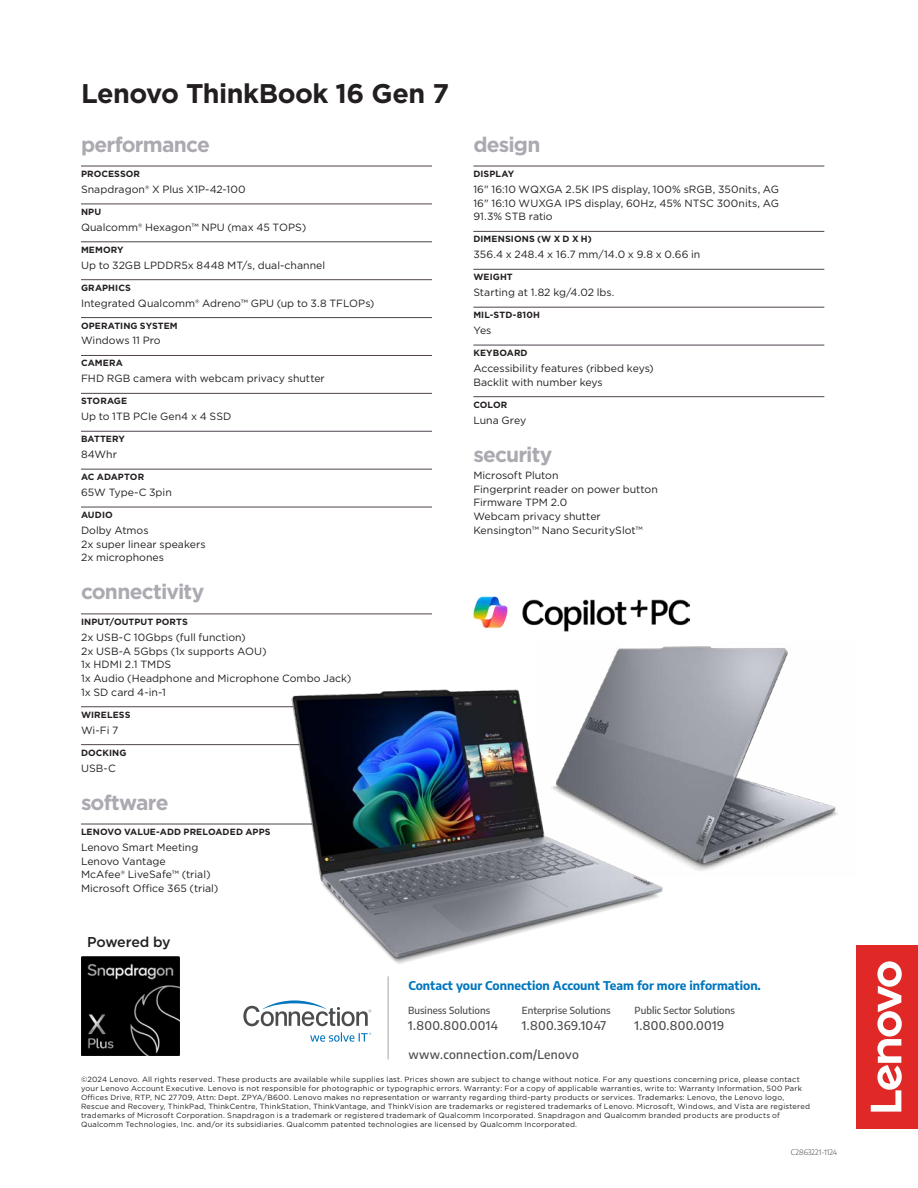
<style>
.page{position:relative;width:918px;height:1188px;background:#fff}
.page>*{position:absolute;margin:0;border:0;box-sizing:border-box;transform-origin:0 0}
.t1{font:700 27px "Gotham";letter-spacing:-.02em;color:#231f20}
.t2{font:700 21px "Gotham";letter-spacing:-.035em;color:#aca9b1}
.t3{font:500 14.25px "Gotham";letter-spacing:-.015em;color:#231f20}
.Cobrand_CTA{font:500 12px "Encode Sans";letter-spacing:.03em;color:#4b4c4d}
.Cobrand_CTA-2{font:700 12px "Encode Sans";color:#0076be}
.t4{font:10.5px/13.8px "Gotham";color:#231f20}
.t5{font:500 9.75px "Encode Sans";color:#4b4c4d}
.t6{font:700 9px "Gotham";letter-spacing:.01em;color:#231f20}
.t7{font:7.5px/9px "Gotham";letter-spacing:.025em;color:#231f20}
.Copyright{font:300 7.5px "Encode Sans";color:#4b4c4d}
</style>
<div class="page">
<hr style="left:473px;top:166px;width:351px;height:1px;background:#4f444f">
<hr style="left:473px;top:231px;width:351px;height:1px;background:#4f444f">
<hr style="left:473px;top:269px;width:351px;height:1px;background:#4f444f">
<hr style="left:473px;top:307px;width:351px;height:1px;background:#4f444f">
<hr style="left:473px;top:345px;width:351px;height:1px;background:#4f444f">
<hr style="left:473px;top:396px;width:351px;height:1px;background:#4f444f">
<hr style="left:81px;top:166px;width:351px;height:1px;background:#4f444f">
<hr style="left:81px;top:204px;width:351px;height:1px;background:#4f444f">
<hr style="left:81px;top:242px;width:351px;height:1px;background:#4f444f">
<hr style="left:81px;top:279px;width:351px;height:1px;background:#4f444f">
<hr style="left:81px;top:317px;width:351px;height:1px;background:#4f444f">
<hr style="left:81px;top:355px;width:351px;height:1px;background:#4f444f">
<hr style="left:81px;top:393px;width:351px;height:1px;background:#4f444f">
<hr style="left:81px;top:431px;width:351px;height:1px;background:#4f444f">
<hr style="left:81px;top:469px;width:351px;height:1px;background:#4f444f">
<hr style="left:81px;top:507px;width:351px;height:1px;background:#4f444f">
<hr style="left:81px;top:614px;width:351px;height:1px;background:#4f444f">
<hr style="left:81px;top:706px;width:351px;height:1px;background:#4f444f">
<hr style="left:81px;top:744px;width:351px;height:1px;background:#4f444f">
<hr style="left:81px;top:824px;width:351px;height:1px;background:#4f444f">
<img style="left:606px;top:646px;width:232px;height:225px">
<div style="left:857px;top:945px;width:61px;height:184px;background:#e02826"></div>
<svg style="left:871px;top:961px;width:31px;height:151px"></svg>
<img style="left:522px;top:599px;width:167px;height:33px">
<img style="left:473px;top:596px;width:35px;height:33px">
<img style="left:259px;top:675px;width:441px;height:371px">
<img style="left:81px;top:956px;width:99px;height:100px">
<svg style="left:243px;top:1000px;width:128px;height:26px"></svg>
<svg style="left:310px;top:1032px;width:61px;height:10px"></svg>
<hr style="left:388px;top:976px;width:1px;height:83px;background:#a3a4a8">
<p class="t1" style="left:81px;top:75px;width:370px">Lenovo ThinkBook 16 Gen 7</p>
<p class="t2" style="left:81px;top:130px;width:130px">performance</p>
<p class="t6" style="left:81px;top:168px;width:61px">PROCESSOR</p>
<p class="t4" style="left:81px;top:182px;width:166px">Snapdragon® X Plus X1P-42-100</p>
<p class="t6" style="left:81px;top:206px;width:22px">NPU</p>
<p class="t4" style="left:81px;top:220px;width:227px">Qualcomm® Hexagon™ NPU (max 45 TOPS)</p>
<p class="t6" style="left:81px;top:244px;width:44px">MEMORY</p>
<p class="t4" style="left:81px;top:258px;width:246px">Up to 32GB LPDDR5x 8448 MT/s, dual-channel</p>
<p class="t6" style="left:81px;top:282px;width:51px">GRAPHICS</p>
<p class="t4" style="left:81px;top:296px;width:295px">Integrated Qualcomm® Adreno™ GPU (up to 3.8 TFLOPs)</p>
<p class="t6" style="left:81px;top:319px;width:98px">OPERATING SYSTEM</p>
<p class="t4" style="left:81px;top:334px;width:81px">Windows 11 Pro</p>
<p class="t6" style="left:81px;top:357px;width:43px">CAMERA</p>
<p class="t4" style="left:81px;top:372px;width:245px">FHD RGB camera with webcam privacy shutter</p>
<p class="t6" style="left:81px;top:395px;width:48px">STORAGE</p>
<p class="t4" style="left:81px;top:409px;width:152px">Up to 1TB PCIe Gen4 x 4 SSD</p>
<p class="t6" style="left:81px;top:433px;width:45px">BATTERY</p>
<p class="t4" style="left:81px;top:447px;width:38px">84Whr</p>
<p class="t6" style="left:81px;top:471px;width:65px">AC ADAPTOR</p>
<p class="t4" style="left:81px;top:485px;width:92px">65W Type-C 3pin</p>
<p class="t6" style="left:81px;top:509px;width:33px">AUDIO</p>
<p class="t4" style="left:81px;top:523px;width:126px">Dolby Atmos<br>2x super linear speakers<br>2x microphones</p>
<p class="t2" style="left:81px;top:578px;width:125px">connectivity</p>
<p class="t6" style="left:81px;top:616px;width:108px">INPUT/OUTPUT PORTS</p>
<p class="t4" style="left:81px;top:630px;width:272px">2x USB-C 10Gbps (full function)<br>2x USB-A 5Gbps (1x supports AOU)<br>1x HDMI 2.1 TMDS<br>1x Audio (Headphone and Microphone Combo Jack)<br>1x SD card 4-in-1</p>
<p class="t6" style="left:81px;top:709px;width:51px">WIRELESS</p>
<p class="t4" style="left:81px;top:723px;width:39px">Wi-Fi 7</p>
<p class="t6" style="left:81px;top:746px;width:47px">DOCKING</p>
<p class="t4" style="left:81px;top:761px;width:36px">USB-C</p>
<p class="t2" style="left:81px;top:788px;width:89px">software</p>
<p class="t6" style="left:81px;top:826px;width:191px">LENOVO VALUE-ADD PRELOADED APPS</p>
<p class="t4" style="left:81px;top:840px;width:139px">Lenovo Smart Meeting<br>Lenovo Vantage<br>McAfee® LiveSafe™ (trial)<br>Microsoft Office 365 (trial)</p>
<p class="t3" style="left:87px;top:933px;width:85px">Powered by</p>
<p class="t2" style="left:473px;top:130px;width:69px">design</p>
<p class="t6" style="left:473px;top:168px;width:43px">DISPLAY</p>
<p class="t4" style="left:473px;top:182px;width:307px;text-align:justify">16" 16:10 WQXGA 2.5K IPS display, 100% sRGB, 350nits, AG 16" 16:10 WUXGA IPS display, 60Hz, 45% NTSC 300nits, AG 91.3% STB ratio</p>
<p class="t6" style="left:473px;top:233px;width:120px">DIMENSIONS (W X D X H)</p>
<p class="t4" style="left:473px;top:247px;width:229px">356.4 x 248.4 x 16.7 mm/14.0 x 9.8 x 0.66 in</p>
<p class="t6" style="left:473px;top:271px;width:41px">WEIGHT</p>
<p class="t4" style="left:473px;top:285px;width:143px">Starting at 1.82 kg/4.02 lbs.</p>
<p class="t6" style="left:473px;top:309px;width:68px">MIL-STD-810H</p>
<p class="t4" style="left:473px;top:323px;width:20px">Yes</p>
<p class="t6" style="left:473px;top:347px;width:56px">KEYBOARD</p>
<p class="t4" style="left:473px;top:361px;width:182px">Accessibility features (ribbed keys)<br>Backlit with number keys</p>
<p class="t6" style="left:473px;top:399px;width:36px">COLOR</p>
<p class="t4" style="left:473px;top:413px;width:54px">Luna Grey</p>
<p class="t2" style="left:473px;top:440px;width:81px">security</p>
<p class="t4" style="left:473px;top:468px;width:186px">Microsoft Pluton<br>Fingerprint reader on power button<br>Firmware TPM 2.0<br>Webcam privacy shutter<br>Kensington™ Nano SecuritySlot™</p>
<p class="Cobrand_CTA-2" style="left:409px;top:977px;width:354px">Contact your Connection Account Team for more information.</p>
<p class="t5" style="left:408px;top:1004px;width:83px">Business Solutions</p>
<p class="Cobrand_CTA" style="left:408px;top:1017px;width:91px">1.800.800.0014</p>
<p class="t5" style="left:522px;top:1004px;width:90px">Enterprise Solutions</p>
<p class="Cobrand_CTA" style="left:522px;top:1017px;width:86px">1.800.369.1047</p>
<p class="Cobrand_CTA" style="left:409px;top:1047px;width:172px">www.connection.com/Lenovo</p>
<p class="t5" style="left:635px;top:1004px;width:102px">Public Sector Solutions</p>
<p class="Cobrand_CTA" style="left:635px;top:1017px;width:91px">1.800.800.0019</p>
<p class="t7" style="left:81px;top:1075px;width:730px">©2024 Lenovo. All rights reserved. These products are available while supplies last. Prices shown are subject to change without notice. For any questions concerning price, please contact your Lenovo Account Executive. Lenovo is not responsible for photographic or typographic errors. Warranty: For a copy of applicable warranties, write to: Warranty Information, 500 Park Offices Drive, RTP, NC 27709, Attn: Dept. ZPYA/B600. Lenovo makes no representation or warranty regarding third-party products or services. Trademarks: Lenovo, the Lenovo logo, Rescue and Recovery, ThinkPad, ThinkCentre, ThinkStation, ThinkVantage, and ThinkVision are trademarks or registered trademarks of Lenovo. Microsoft, Windows, and Vista are registered trademarks of Microsoft Corporation. Snapdragon is a trademark or registered trademark of Qualcomm Incorporated. Snapdragon and Qualcomm branded products are products of Qualcomm Technologies, Inc. and/or its subsidiaries. Qualcomm patented technologies are licensed by Qualcomm Incorporated.</p>
<p class="Copyright" style="left:791px;top:1147px;width:48px">C2863221-1124</p>
</div>
